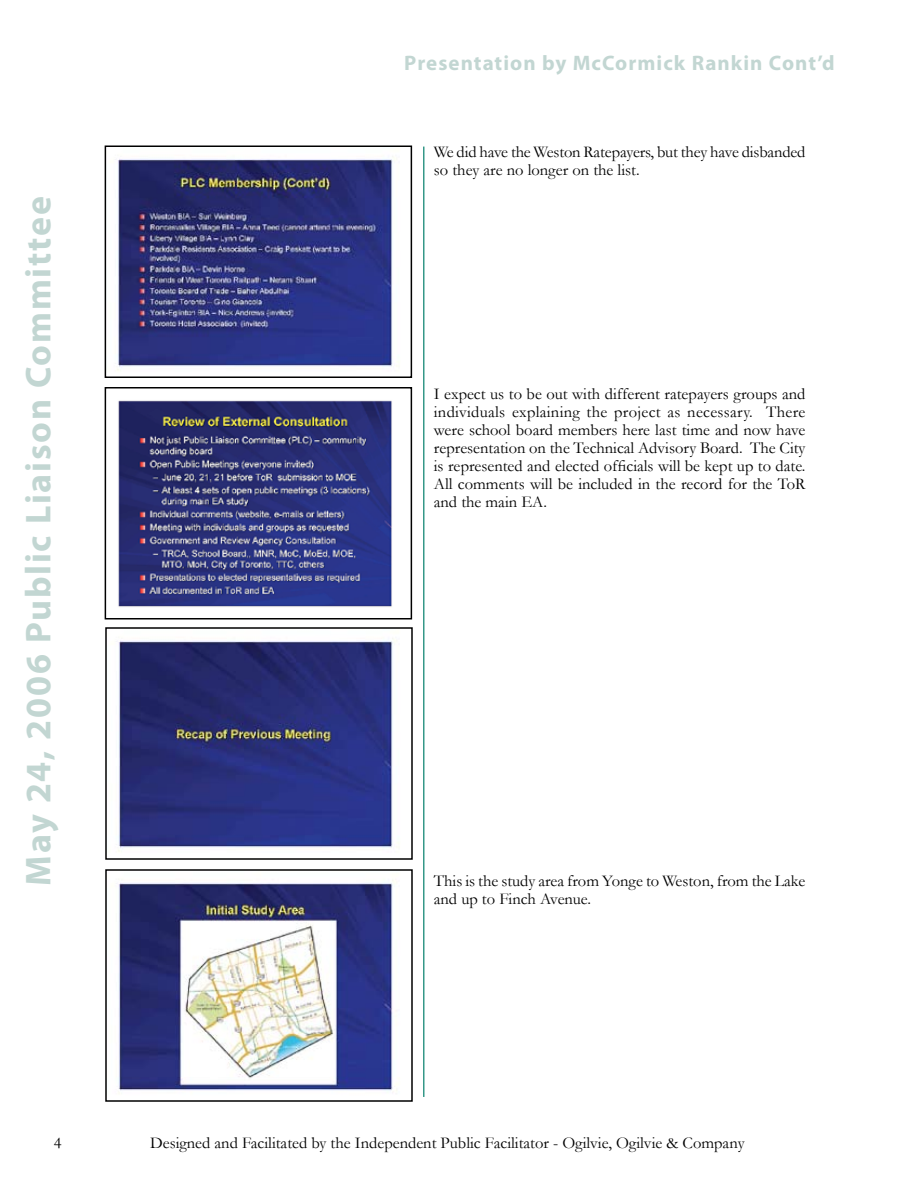
<style>
.page{position:relative;width:918px;height:1188px;background:#fff}
.page>*{position:absolute;margin:0;border:0;box-sizing:border-box;transform-origin:0 0}
.t1{font:700 36px "Myriad Pro";letter-spacing:.05em;color:#c2d6d2}
.t2{font:700 21px "Myriad Pro";letter-spacing:.05em;color:#c2d6d2}
.t3{font:16.5px/18px "Garamond";color:#000}
</style>
<div class="page">
<hr style="left:423px;top:147px;width:1px;height:950px;background:#359888">
<img style="left:117px;top:156px;width:282px;height:215px">
<div style="left:105px;top:146px;width:307px;height:232px;border:2px solid #000"></div>
<img style="left:118px;top:400px;width:274px;height:207px">
<div style="left:105px;top:387px;width:307px;height:233px;border:2px solid #000"></div>
<img style="left:118px;top:638px;width:281px;height:214px">
<img style="left:118px;top:880px;width:279px;height:214px">
<h1 class="t1" style="left:15px;top:886px;width:691px;rotate:-90deg">May 24, 2006 Public Liaison Committee</h1>
<p class="t2" style="left:404px;top:49px;width:432px">Presentation by McCormick Rankin Cont’d</p>
<p class="t3" style="left:434px;top:143px;width:373px">We did have the Weston Ratepayers, but they have disbanded so they are no longer on the list.</p>
<p class="t3" style="left:434px;top:384px;width:373px;text-align:justify">I expect us to be out with different ratepayers groups and individuals explaining the project as necessary. There were school board members here last time and now have representation on the Technical Advisory Board. The City is represented and elected officials will be kept up to date.<br>All comments will be included in the record for the ToR and the main EA.</p>
<p class="t3" style="left:434px;top:872px;width:373px">This is the study area from Yonge to Weston, from the Lake and up to Finch Avenue.</p>
<p class="t3" style="left:150px;top:1134px;width:596px">Designed and Facilitated by the Independent Public Facilitator - Ogilvie, Ogilvie &amp; Company</p>
</div>
